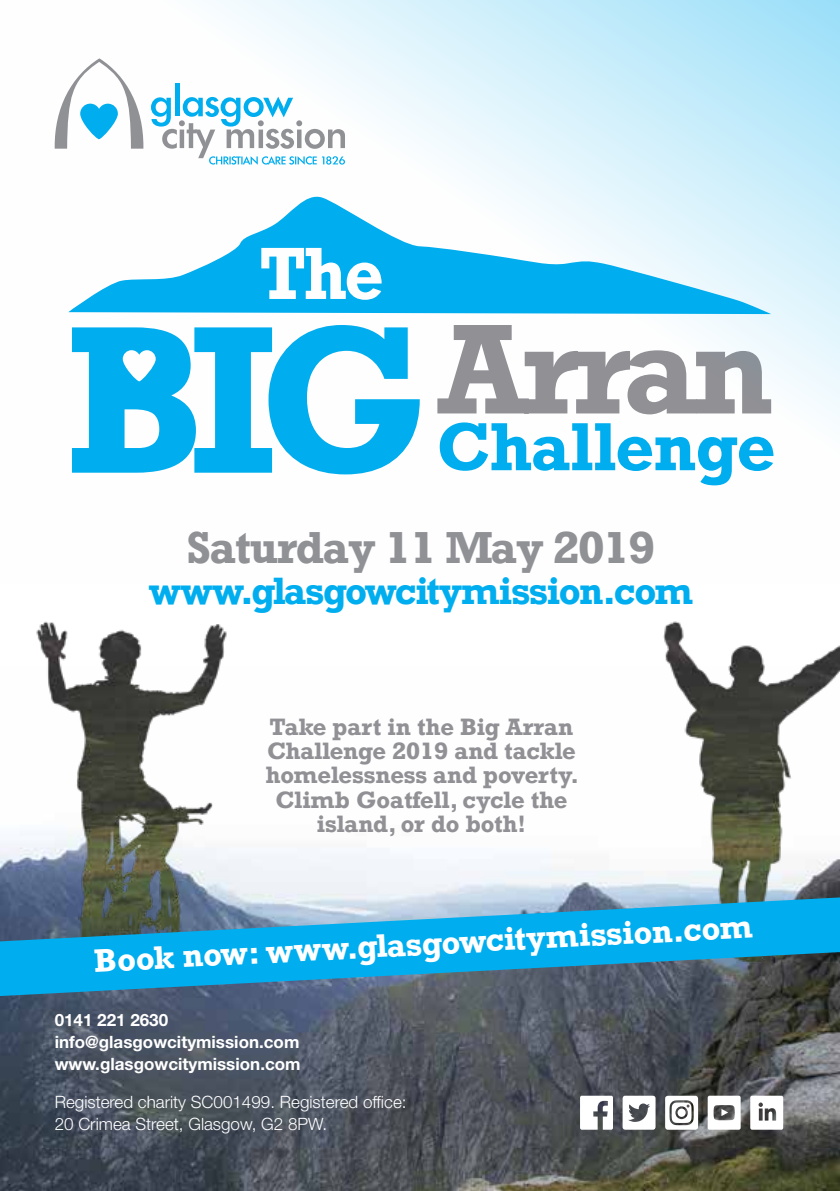
<style>
.page{position:relative;width:840px;height:1191px;background:#fff}
.page>*{position:absolute;margin:0;border:0;box-sizing:border-box;transform-origin:0 0}
.t1{font:700 42.2px "Rockwell";letter-spacing:-.03em;color:#919195}
.t2{font:700 35.8px "Rockwell";letter-spacing:-.03em;color:#00aeef}
.t3{font:700 30.6px "Rockwell";color:#fff}
.t4{font:700 22.2px/24.2px "Rockwell";color:#919095;text-align:center}
.t5{font:300 17px/22px "Helvetica Neue LT Std";color:#fff}
.t6{font:700 17px/22px "Helvetica Neue LT Std";color:#fff}
</style>
<div class="page">
<img style="left:0;top:848px;width:839px;height:343px">
<img style="left:621px;top:621px;width:218px;height:276px">
<img style="left:0;top:621px;width:263px;height:276px">
<svg style="left:0;top:897px;width:839px;height:99px;background:#2f95be"></svg>
<svg style="left:54px;top:0;width:785px;height:486px"></svg>
<svg style="left:622px;top:1095px;width:33px;height:34px"></svg>
<svg style="left:579px;top:1095px;width:33px;height:34px"></svg>
<svg style="left:707px;top:1095px;width:33px;height:34px"></svg>
<svg style="left:749px;top:1095px;width:33px;height:34px"></svg>
<svg style="left:664px;top:1095px;width:33px;height:34px"></svg>
<h1 class="t1" style="left:186px;top:520px;width:469px">Saturday 11 May 2019</h1>
<h2 class="t2" style="left:148px;top:568px;width:546px">www.glasgowcitymission.com</h2>
<p class="t4" style="left:266px;top:714px;width:314px">Take part in the Big Arran<br>Challenge 2019 and tackle homelessness and poverty.<br>Climb Goatfell, cycle the island, or do both!</p>
<h3 class="t3" style="left:93px;top:941px;width:660px;rotate:-3deg">Book now: www.glasgowcitymission.com</h3>
<p class="t6" style="left:55px;top:1008px;width:247px">0141 221 2630 info@glasgowcitymission.com www.glasgowcitymission.com</p>
<p class="t5" style="left:55px;top:1090px;width:353px">Registered charity SC001499. Registered office:<br>20 Crimea Street, Glasgow, G2 8PW.</p>
</div>
